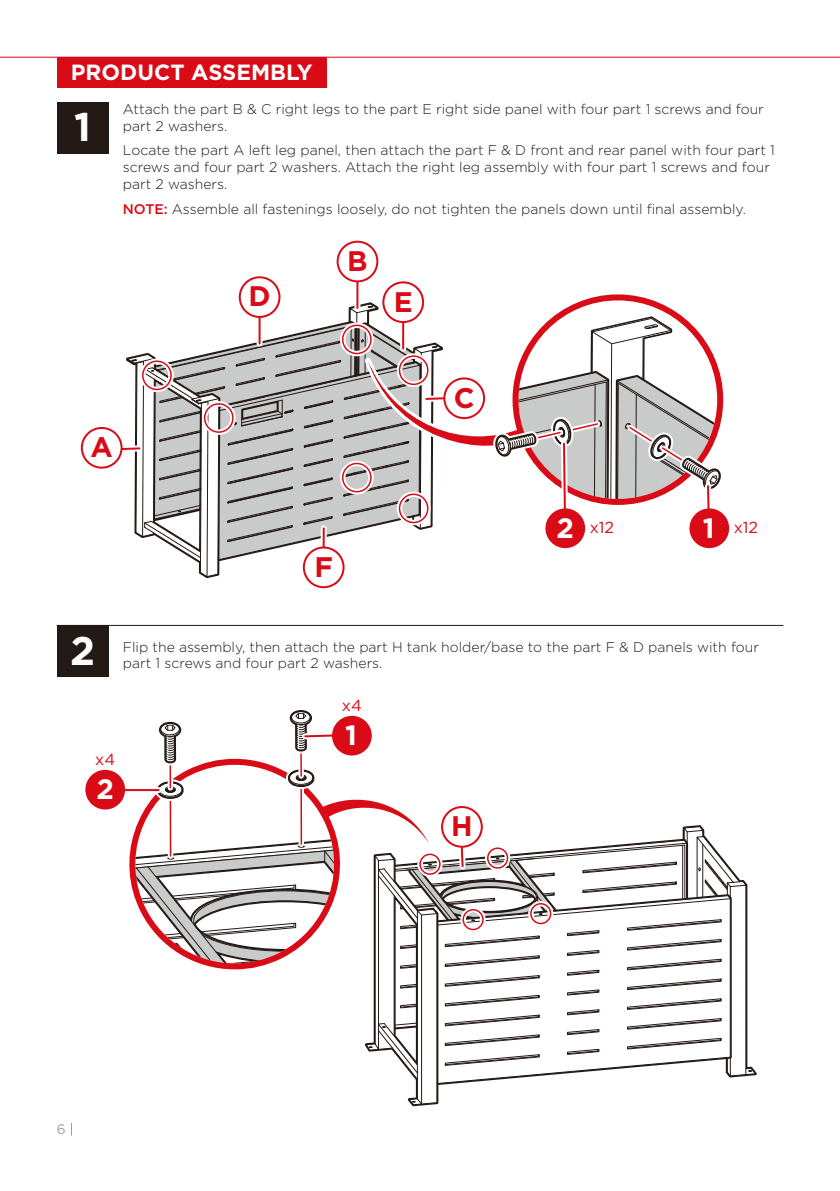
<style>
.page{position:relative;width:840px;height:1191px;background:#fff}
.page>*{position:absolute;margin:0;border:0;box-sizing:border-box;transform-origin:0 0}
.t1{font:700 40px "Gotham";color:#fff}
.t2{font:700 28.2px "Gotham";color:#d90b17}
.t3{font:700 28px "Gotham";color:#fff}
.t4{font:700 22px "Gotham";color:#fff}
.t5{font:16px "Gotham";color:#d90b17}
.t6{font:300 14px/16.8px "Gotham";color:#231916}
.t7{font:13.8px "Gotham";color:#9fa0a0}
.s1{font-weight:500;color:#d90b17}
.s2{font-weight:700;font-size:28px;color:#fff}
.s3{font-weight:300;color:#d90b17}
</style>
<div class="page">
<div style="left:57px;top:57px;width:269px;height:31px;background:#d90b17"></div>
<hr style="left:0;top:57px;width:839px;height:1px;background:#d90b17">
<div style="left:57px;top:102px;width:51px;height:52px;background:#231916"></div>
<hr style="left:57px;top:625px;width:726px;height:1px;background:#231916">
<div style="left:57px;top:625px;width:51px;height:52px;background:#231916"></div>
<svg style="left:579px;top:294px;width:78px;height:8px"></svg>
<div style="left:689px;top:508px;width:39px;height:40px;background:#d90b17;border-radius:50%"></div>
<svg style="left:96px;top:302px;width:627px;height:276px"></svg>
<div style="left:545px;top:508px;width:40px;height:40px;background:#d90b17;border-radius:50%"></div>
<div style="left:82px;top:428px;width:39px;height:39px;background:#fff;border-radius:50%"></div>
<div style="left:81px;top:427px;width:41px;height:41px;border:2px solid #d90b17;border-radius:50%"></div>
<svg style="left:400px;top:323px;width:6px;height:26px"></svg>
<hr style="left:402px;top:319px;width:2px;height:30px;background:#d90b17">
<svg style="left:320px;top:528px;width:6px;height:18px"></svg>
<hr style="left:322px;top:528px;width:2px;height:34px;background:#d90b17">
<div style="left:383px;top:282px;width:40px;height:40px;background:#fff;border-radius:50%"></div>
<div style="left:382px;top:281px;width:42px;height:42px;border:2px solid #d90b17;border-radius:50%"></div>
<svg style="left:256px;top:318px;width:6px;height:25px"></svg>
<hr style="left:258px;top:314px;width:2px;height:29px;background:#d90b17">
<div style="left:239px;top:277px;width:40px;height:40px;background:#fff;border-radius:50%"></div>
<div style="left:238px;top:276px;width:42px;height:42px;border:2px solid #d90b17;border-radius:50%"></div>
<svg style="left:354px;top:282px;width:6px;height:26px"></svg>
<hr style="left:356px;top:279px;width:2px;height:29px;background:#d90b17">
<div style="left:336px;top:241px;width:42px;height:41px;border:2px solid #d90b17;border-radius:50%"></div>
<div style="left:444px;top:378px;width:40px;height:40px;background:#fff;border-radius:50%"></div>
<div style="left:443px;top:377px;width:42px;height:42px;border:2px solid #d90b17;border-radius:50%"></div>
<div style="left:303px;top:547px;width:40px;height:40px;background:#fff;border-radius:50%"></div>
<div style="left:302px;top:546px;width:42px;height:42px;border:2px solid #d90b17;border-radius:50%"></div>
<svg style="left:121px;top:710px;width:635px;height:396px"></svg>
<div style="left:332px;top:716px;width:39px;height:39px;background:#d90b17;border-radius:50%"></div>
<div style="left:125px;top:787px;width:34px;height:6px;background:#fdf3f4"></div>
<hr style="left:125px;top:789px;width:34px;height:2px;background:#d90b17">
<div style="left:85px;top:770px;width:40px;height:39px;background:#d90b17;border-radius:50%"></div>
<h3 class="t4" style="left:71px;top:58px;width:243px">PRODUCT ASSEMBLY</h3>
<h1 class="t1" style="left:74px;top:100px;width:18px">1</h1>
<p class="t6" style="left:123px;top:100px;width:642px">Attach the part B &amp; C right legs to the part E right side panel with four part 1 screws and four part 2 washers.</p>
<p class="t6" style="left:123px;top:142px;width:653px">Locate the part A left leg panel, then attach the part F &amp; D front and rear panel with four part 1 screws and four part 2 washers. Attach the right leg assembly with four part 1 screws and four part 2 washers.</p>
<p class="t6" style="left:123px;top:200px;width:624px"><span class="s1">NOTE:</span> Assemble all fastenings loosely, do not tighten the panels down until final assembly.</p>
<h2 class="t2" style="left:347px;top:242px;width:22px">B</h2>
<h2 class="t2" style="left:90px;top:428px;width:24px">A</h2>
<h2 class="t2" style="left:248px;top:278px;width:24px">D</h2>
<h2 class="t2" style="left:393px;top:283px;width:20px">E</h2>
<h2 class="t2" style="left:453px;top:379px;width:22px">C</h2>
<h2 class="t2" style="left:314px;top:548px;width:20px">F</h2>
<p class="t5" style="left:556px;top:517px;width:59px"><span class="s2">2</span> x12</p>
<p class="t5" style="left:702px;top:517px;width:57px"><span class="s2">1</span> x12</p>
<h1 class="t1" style="left:70px;top:624px;width:26px">2</h1>
<p class="t6" style="left:123px;top:638px;width:637px">Flip the assembly, then attach the part H tank holder/base to the part F &amp; D panels with four part 1 screws and four part 2 washers.</p>
<p class="t5" style="left:342px;top:695px;width:21px">x4</p>
<p class="t5" style="left:95px;top:749px;width:21px">x4</p>
<h3 class="t3" style="left:96px;top:771px;width:19px">2</h3>
<p class="t7" style="left:57px;top:1120px;width:19px">6 <span class="s3">|</span></p>
<h3 class="t3" style="left:345px;top:717px;width:13px">1</h3>
<h2 class="t2" style="left:451px;top:807px;width:23px">H</h2>
</div>
